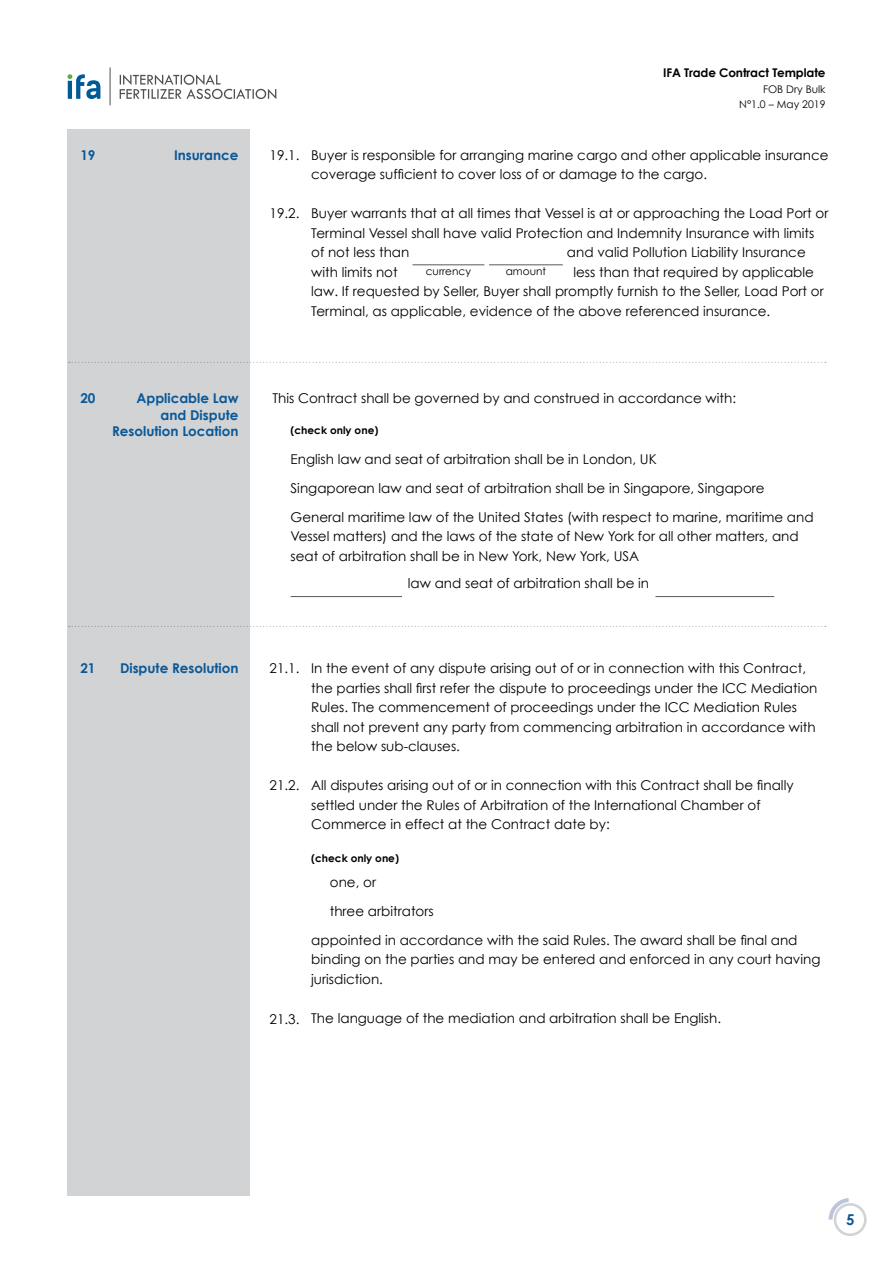
<style>
.page{position:relative;width:893px;height:1263px;background:#fff}
.page>*{position:absolute;margin:0;border:0;box-sizing:border-box;transform-origin:0 0}
.t1{font:700 15px "Century Gothic";color:#0a5898}
.t2{font:13.5px/19.5px "Century Gothic";color:#000}
.t3{font:700 13.5px/16.5px "Century Gothic";color:#0a5898;text-align:right}
.t4{font:700 12px "Century Gothic";letter-spacing:-.01em;color:#000}
.t5{font:10.5px/15.6px "Century Gothic";color:#000;text-align:right}
.t6{font:700 10.5px "Century Gothic";color:#000}
</style>
<div class="page">
<div style="left:68px;top:129px;width:182px;height:1066px;background:#d1d3d4"></div>
<svg style="left:69px;top:362px;width:757px;height:1px"></svg>
<svg style="left:69px;top:626px;width:757px;height:1px"></svg>
<svg style="left:68px;top:74px;width:32px;height:25px"></svg>
<svg style="left:120px;top:74px;width:156px;height:25px"></svg>
<hr style="left:110px;top:68px;width:1px;height:37px;background:#4e5152">
<hr style="left:655px;top:596px;width:119px;height:1px;background:#58595b">
<hr style="left:291px;top:596px;width:111px;height:1px;background:#58595b">
<hr style="left:489px;top:264px;width:74px;height:1px;background:#58595b">
<hr style="left:412px;top:264px;width:72px;height:1px;background:#58595b">
<svg style="left:829px;top:1198px;width:38px;height:38px"></svg>
<p class="t4" style="left:663px;top:65px;width:164px">IFA Trade Contract Template</p>
<p class="t5" style="left:739px;top:81px;width:88px">FOB Dry Bulk<br>N°1.0 – May 2019</p>
<p class="t3" style="left:80px;top:146px;width:17px">19</p>
<p class="t3" style="left:174px;top:146px;width:66px">Insurance</p>
<p class="t2" style="left:270px;top:145px;width:31px">19.1.</p>
<p class="t2" style="left:270px;top:204px;width:31px">19.2.</p>
<p class="t2" style="left:311px;top:145px;width:519px">Buyer is responsible for arranging marine cargo and other applicable insurance coverage sufficient to cover loss of or damage to the cargo.</p>
<p class="t2" style="left:311px;top:204px;width:519px">Buyer warrants that at all times that Vessel is at or approaching the Load Port or<br>Terminal Vessel shall have valid Protection and Indemnity Insurance with limits of not less than</p>
<p class="t2" style="left:567px;top:243px;width:240px">and valid Pollution Liability Insurance</p>
<p class="t2" style="left:311px;top:262px;width:88px">with limits not</p>
<p class="t2" style="left:311px;top:262px;width:514px;text-indent:262px">less than that required by applicable law. If requested by Seller, Buyer shall promptly furnish to the Seller, Load Port or<br>Terminal, as applicable, evidence of the above referenced insurance.</p>
<p class="t5" style="left:426px;top:263px;width:47px">currency</p>
<p class="t5" style="left:506px;top:263px;width:42px">amount</p>
<p class="t3" style="left:80px;top:389px;width:17px">20</p>
<p class="t3" style="left:112px;top:389px;width:128px">Applicable Law and Dispute<br>Resolution Location</p>
<p class="t2" style="left:272px;top:388px;width:465px">This Contract shall be governed by and construed in accordance with:</p>
<p class="t6" style="left:291px;top:424px;width:89px">(check only one)</p>
<p class="t2" style="left:291px;top:449px;width:368px">English law and seat of arbitration shall be in London, UK</p>
<p class="t2" style="left:291px;top:478px;width:476px">Singaporean law and seat of arbitration shall be in Singapore, Singapore</p>
<p class="t2" style="left:291px;top:507px;width:524px">General maritime law of the United States (with respect to marine, maritime and<br>Vessel matters) and the laws of the state of New York for all other matters, and seat of arbitration shall be in New York, New York, USA</p>
<p class="t2" style="left:408px;top:573px;width:243px">law and seat of arbitration shall be in</p>
<p class="t3" style="left:80px;top:659px;width:17px">21</p>
<p class="t3" style="left:120px;top:659px;width:120px">Dispute Resolution</p>
<p class="t2" style="left:270px;top:658px;width:31px">21.1.</p>
<p class="t2" style="left:270px;top:775px;width:31px">21.2.</p>
<p class="t2" style="left:311px;top:658px;width:508px">In the event of any dispute arising out of or in connection with this Contract, the parties shall first refer the dispute to proceedings under the ICC Mediation Rules. The commencement of proceedings under the ICC Mediation Rules shall not prevent any party from commencing arbitration in accordance with the below sub-clauses.</p>
<p class="t2" style="left:311px;top:775px;width:484px">All disputes arising out of or in connection with this Contract shall be finally settled under the Rules of Arbitration of the International Chamber of<br>Commerce in effect at the Contract date by:</p>
<p class="t6" style="left:311px;top:852px;width:89px">(check only one)</p>
<p class="t2" style="left:330px;top:872px;width:48px">one, or</p>
<p class="t2" style="left:330px;top:901px;width:105px">three arbitrators</p>
<p class="t2" style="left:270px;top:1009px;width:31px">21.3.</p>
<p class="t2" style="left:311px;top:930px;width:511px">appointed in accordance with the said Rules. The award shall be final and binding on the parties and may be entered and enforced in any court having jurisdiction.</p>
<p class="t2" style="left:311px;top:1009px;width:411px">The language of the mediation and arbitration shall be English.</p>
<p class="t1" style="left:846px;top:1210px;width:10px">5</p>
</div>
